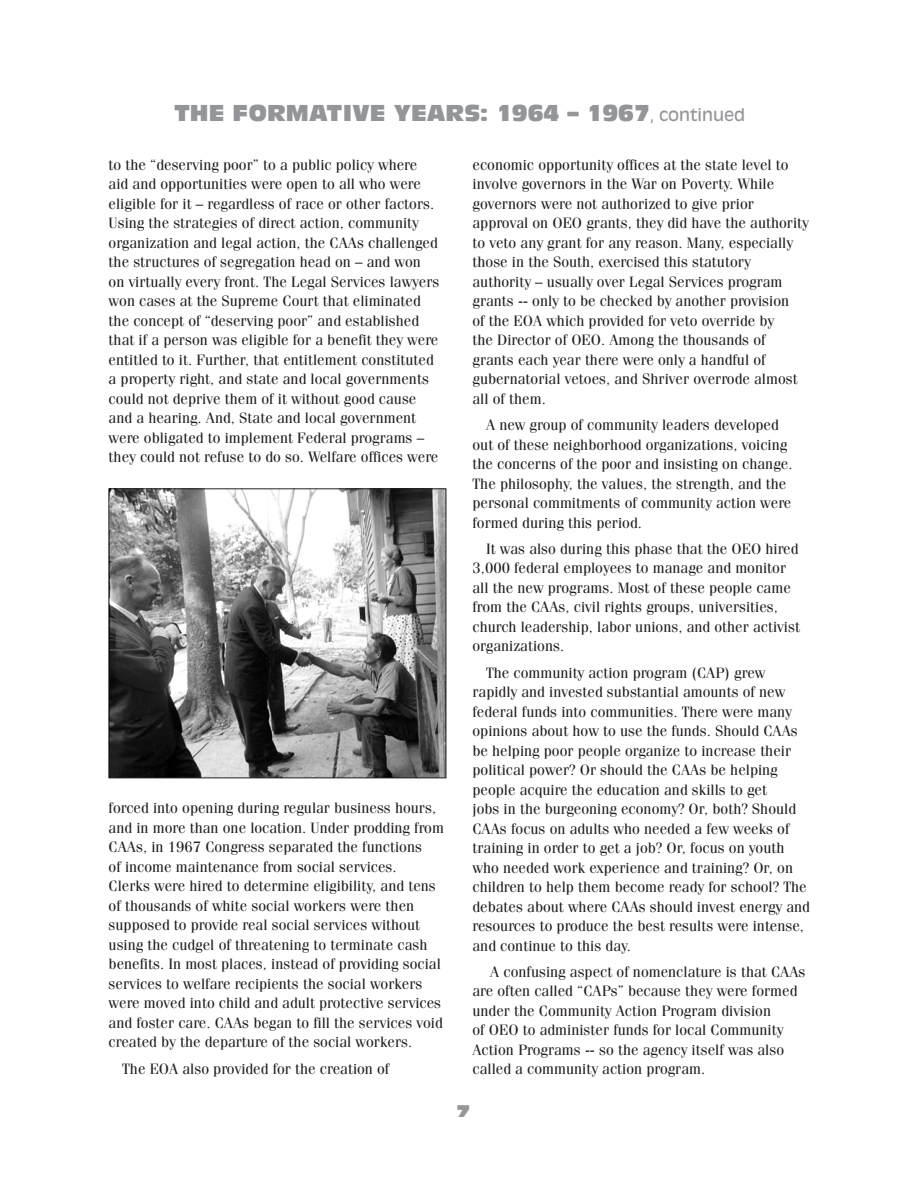
<style>
.page{position:relative;width:918px;height:1188px;background:#fff}
.page>*{position:absolute;margin:0;border:0;box-sizing:border-box;transform-origin:0 0}
.t1{font:22.5px "Antique Olive Compact";color:#939598}
.t2{font:16.5px "Antique Olive Nord";color:#95979a}
.history_body{font:15px/19.5px "Fenice";color:#231f20}
.s1{font-family:"Antique Olive";font-size:16.5px}
</style>
<div class="page">
<img style="left:111px;top:491px;width:333px;height:285px">
<div style="left:109px;top:489px;width:337px;height:289px;border:1px solid #231f20"></div>
<p class="t1" style="left:174px;top:100px;width:573px">THE FORMATIVE YEARS: 1964 – 1967<span class="s1">, continued</span></p>
<p class="history_body" style="left:109px;top:155px;width:332px">to the “deserving poor” to a public policy where aid and opportunities were open to all who were eligible for it – regardless of race or other factors.<br>Using the strategies of direct action, community organization and legal action, the CAAs challenged the structures of segregation head on – and won on virtually every front. The Legal Services lawyers won cases at the Supreme Court that eliminated the concept of “deserving poor” and established that if a person was eligible for a benefit they were entitled to it. Further, that entitlement constituted a property right, and state and local governments could not deprive them of it without good cause and a hearing. And, State and local government were obligated to implement Federal programs – they could not refuse to do so. Welfare offices were</p>
<p class="history_body" style="left:109px;top:798px;width:337px">forced into opening during regular business hours, and in more than one location. Under prodding from CAAs, in 1967 Congress separated the functions<br>of income maintenance from social services.<br>Clerks were hired to determine eligibility, and tens of thousands of white social workers were then supposed to provide real social services without using the cudgel of threatening to terminate cash benefits. In most places, instead of providing social services to welfare recipients the social workers were moved into child and adult protective services and foster care. CAAs began to fill the services void created by the departure of the social workers.</p>
<p class="history_body" style="left:122px;top:1059px;width:269px">The EOA also provided for the creation of</p>
<p class="history_body" style="left:472px;top:155px;width:338px">economic opportunity offices at the state level to involve governors in the War on Poverty. While governors were not authorized to give prior approval on OEO grants, they did have the authority to veto any grant for any reason. Many, especially those in the South, exercised this statutory authority – usually over Legal Services program grants -- only to be checked by another provision<br>of the EOA which provided for veto override by<br>the Director of OEO. Among the thousands of grants each year there were only a handful of gubernatorial vetoes, and Shriver overrode almost all of them.</p>
<p class="history_body" style="left:472px;top:415px;width:322px;text-indent:14px">A new group of community leaders developed out of these neighborhood organizations, voicing the concerns of the poor and insisting on change.<br>The philosophy, the values, the strength, and the personal commitments of community action were formed during this period.</p>
<p class="history_body" style="left:472px;top:539px;width:329px;text-indent:14px">It was also during this phase that the OEO hired 3,000 federal employees to manage and monitor all the new programs. Most of these people came from the CAAs, civil rights groups, universities, church leadership, labor unions, and other activist organizations.</p>
<p class="history_body" style="left:472px;top:663px;width:339px;text-indent:14px">The community action program (CAP) grew rapidly and invested substantial amounts of new federal funds into communities. There were many opinions about how to use the funds. Should CAAs be helping poor people organize to increase their political power? Or should the CAAs be helping people acquire the education and skills to get<br>jobs in the burgeoning economy? Or, both? Should CAAs focus on adults who needed a few weeks of training in order to get a job? Or, focus on youth who needed work experience and training? Or, on children to help them become ready for school? The debates about where CAAs should invest energy and resources to produce the best results were intense, and continue to this day.</p>
<p class="history_body" style="left:472px;top:962px;width:334px;text-indent:18px">A confusing aspect of nomenclature is that CAAs are often called “CAPs” because they were formed under the Community Action Program division<br>of OEO to administer funds for local Community Action Programs -- so the agency itself was also called a community action program.</p>
<p class="t2" style="left:457px;top:1101px;width:14px">7</p>
</div>
